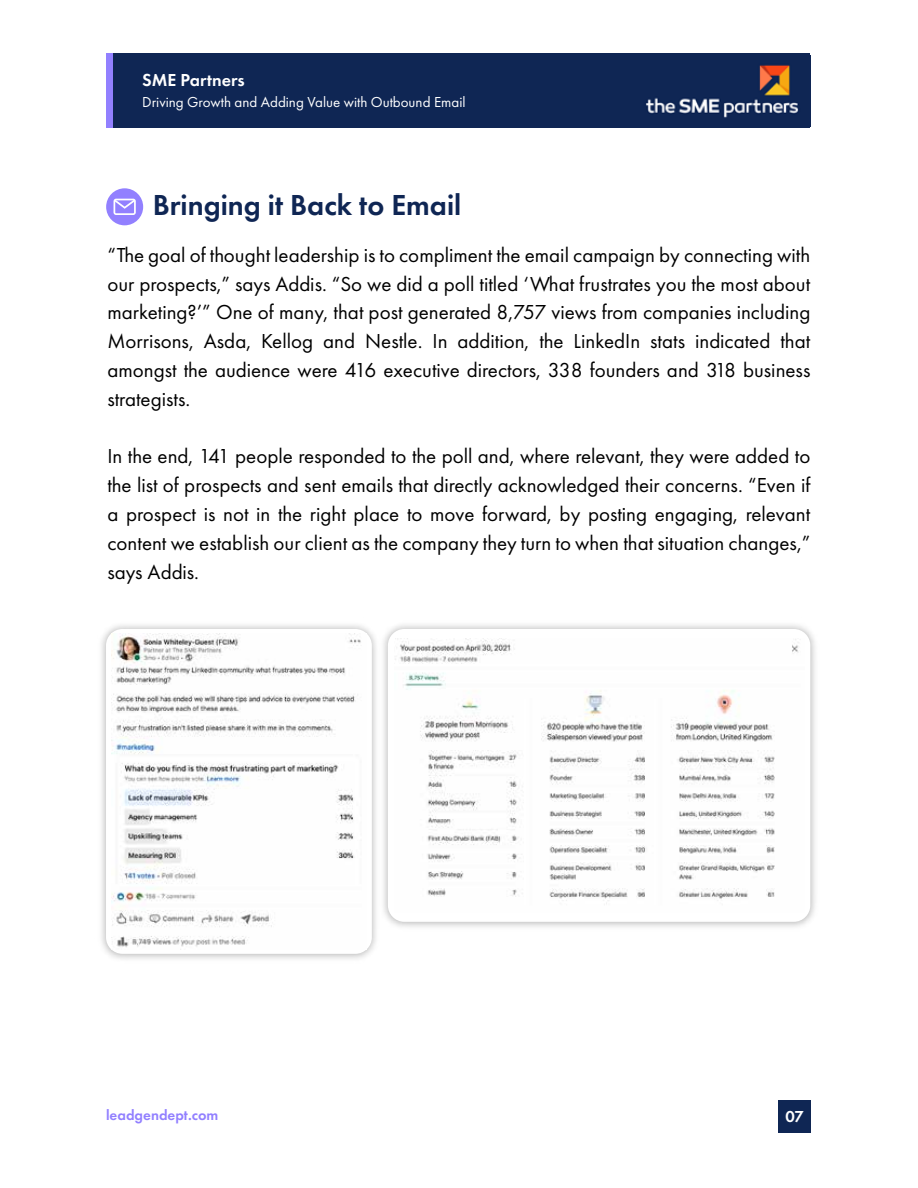
<style>
.page{position:relative;width:918px;height:1188px;background:#fff}
.page>*{position:absolute;margin:0;border:0;box-sizing:border-box;transform-origin:0 0}
.t1{font:600 30px "Futura PT";color:#0f2654}
.t2{font:21px/28.8px "Futura PT";color:#000;text-align:justify}
.t3{font:600 18px "Futura PT";color:#fff}
.t4{font:600 16.5px "Futura PT";color:#fff}
.t5{font:15px "Futura PT";color:#fff}
.t6{font:600 15px "Futura PT";color:#9280ff}
</style>
<div class="page">
<div style="left:107px;top:54px;width:703px;height:74px;background:#0f2654"></div>
<img style="left:646px;top:65px;width:153px;height:53px">
<div style="left:107px;top:54px;width:6px;height:74px;background:#9280ff"></div>
<div style="left:778px;top:1101px;width:32px;height:32px;background:#0f2654"></div>
<div style="left:106px;top:188px;width:37px;height:37px;background:#9280ff;border-radius:50%"></div>
<img style="left:111px;top:634px;width:250px;height:313px">
<div style="left:388px;top:629px;width:422px;height:293px;background:#fff;border-radius:16px"></div>
<img style="left:395px;top:638px;width:404px;height:266px">
<svg style="left:114px;top:199px;width:22px;height:16px"></svg>
<p class="t3" style="left:142px;top:69px;width:104px">SME Partners</p>
<p class="t5" style="left:142px;top:93px;width:325px">Driving Growth and Adding Value with Outbound Email</p>
<h1 class="t1" style="left:153px;top:186px;width:310px">Bringing it Back to Email</h1>
<p class="t2" style="left:107px;top:240px;width:704px">“The goal of thought leadership is to compliment the email campaign by connecting with our prospects,” says Addis. “So we did a poll titled ‘What frustrates you the most about marketing?’” One of many, that post generated 8,757 views from companies including Morrisons, Asda, Kellog and Nestle. In addition, the LinkedIn stats indicated that amongst the audience were 416 executive directors, 338 founders and 318 business strategists.</p>
<p class="t2" style="left:107px;top:442px;width:704px">In the end, 141 people responded to the poll and, where relevant, they were added to the list of prospects and sent emails that directly acknowledged their concerns. “Even if a prospect is not in the right place to move forward, by posting engaging, relevant content we establish our client as the company they turn to when that situation changes,” says Addis.</p>
<p class="t6" style="left:106px;top:1106px;width:114px">leadgendept.com</p>
<p class="t4" style="left:785px;top:1106px;width:20px">07</p>
</div>
